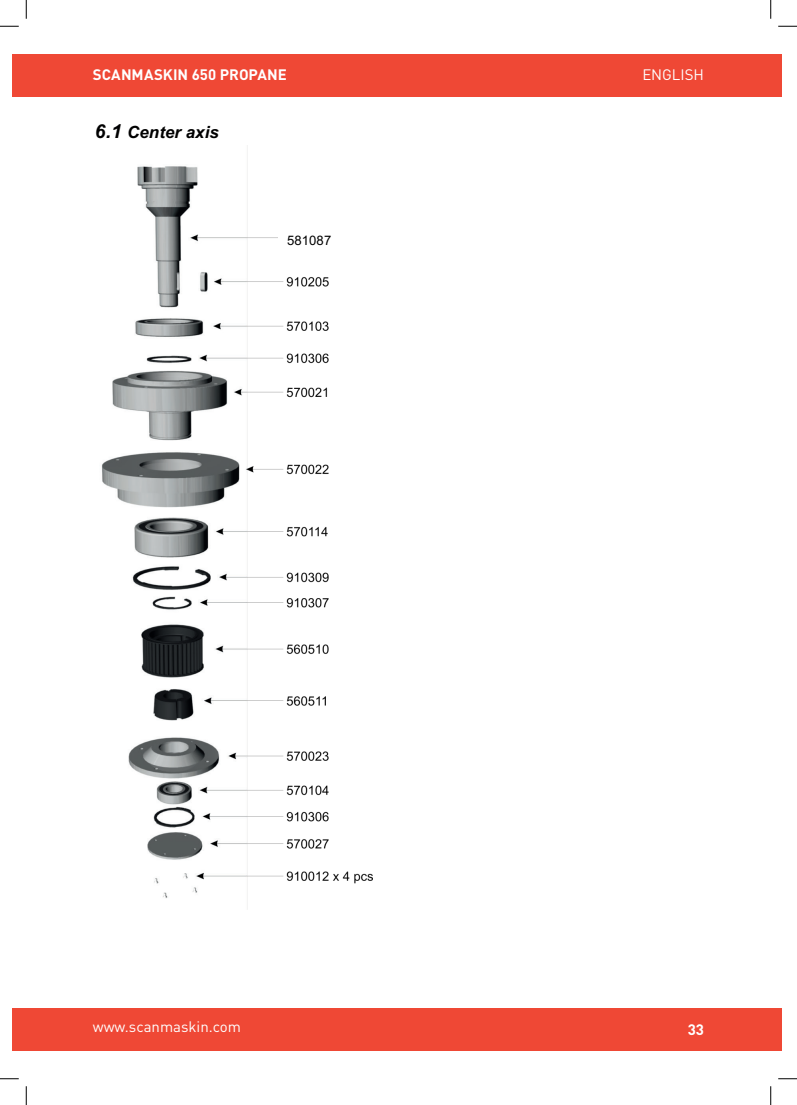
<style>
.page{position:relative;width:797px;height:1105px;background:#fff}
.page>*{position:absolute;margin:0;border:0;box-sizing:border-box;transform-origin:0 0}
.t1{font:italic 700 16.88px "Arial";letter-spacing:.005em;color:#000001}
.t2{font:15px "DIN Pro";color:#fff}
.t3{font:700 15px "DIN Pro";color:#fff}
.t4{font:13.12px "Arial";color:#000001}
.s1{font-size:19.25px}
</style>
<div class="page">
<img style="left:101px;top:146px;width:271px;height:763px">
<div style="left:278px;top:228px;width:72px;height:25px;background:#fff"></div>
<div style="left:12px;top:55px;width:769px;height:42px;background:#ef4835"></div>
<div style="left:12px;top:1008px;width:769px;height:42px;background:#ef4835"></div>
<svg style="left:0;top:25px;width:19px;height:2px"></svg>
<svg style="left:778px;top:25px;width:19px;height:2px"></svg>
<svg style="left:0;top:1078px;width:19px;height:1px"></svg>
<svg style="left:778px;top:1078px;width:19px;height:1px"></svg>
<svg style="left:25px;top:0;width:2px;height:19px"></svg>
<svg style="left:25px;top:1086px;width:2px;height:19px"></svg>
<svg style="left:770px;top:0;width:1px;height:19px"></svg>
<svg style="left:770px;top:1086px;width:1px;height:19px"></svg>
<p class="t3" style="left:93px;top:63px;width:195px">SCANMASKIN 650 PROPANE</p>
<p class="t1" style="left:95px;top:120px;width:125px"><span class="s1">6.1</span> Center axis</p>
<p class="t4" style="left:287px;top:231px;width:46px">581087</p>
<p class="t2" style="left:93px;top:1015px;width:150px">www.scanmaskin.com</p>
<p class="t2" style="left:642px;top:62px;width:63px">ENGLISH</p>
<p class="t3" style="left:687px;top:1017px;width:18px">33</p>
</div>
